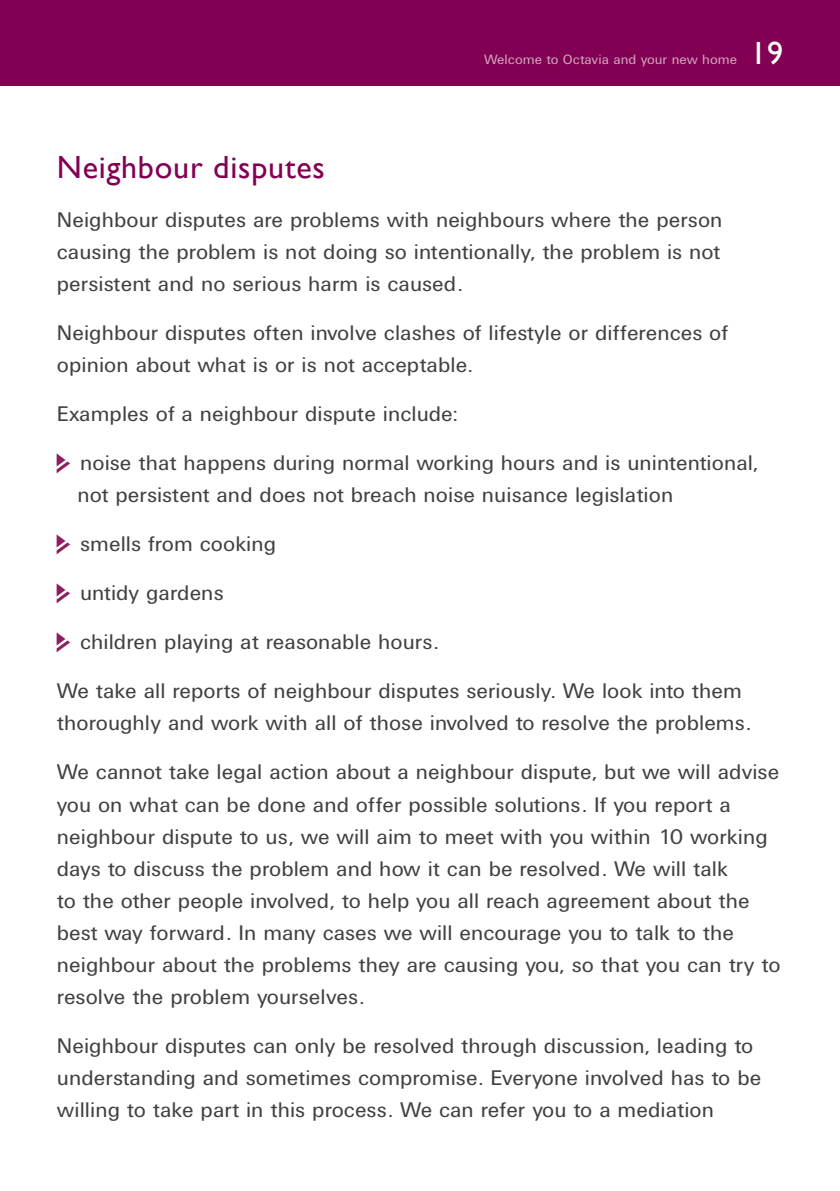
<style>
.page{position:relative;width:840px;height:1191px;background:#fff}
.page>*{position:absolute;margin:0;border:0;box-sizing:border-box;transform-origin:0 0}
.t1{font:32px "Gill Sans";letter-spacing:.025em;color:#820053}
.t2{font:32px "Gill Sans";color:#fff}
.t3{font:22px/32px "Univers DTC";letter-spacing:.005em;color:#414042}
.t4{font:14px "Univers DTC";letter-spacing:.005em;color:#cfa6be}
.s1{font-family:"Pointers";color:#8c1d60}
</style>
<div class="page">
<div style="left:0;top:0;width:839px;height:85px;background:#820053"></div>
<p class="t4" style="left:484px;top:52px;width:254px">Welcome to Octavia and your new home</p>
<h1 class="t2" style="left:750px;top:35px;width:34px">19</h1>
<h1 class="t1" style="left:57px;top:148px;width:269px">Neighbour disputes</h1>
<p class="t3" style="left:57px;top:203px;width:666px;text-align:justify">Neighbour disputes are problems with neighbours where the person causing the problem is not doing so intentionally, the problem is not persistent and no serious harm is caused.</p>
<p class="t3" style="left:57px;top:317px;width:672px">Neighbour disputes often involve clashes of lifestyle or differences of opinion about what is or is not acceptable.</p>
<p class="t3" style="left:57px;top:398px;width:402px">Examples of a neighbour dispute include:</p>
<p class="t3" style="left:77px;top:447px;width:681px;text-indent:-21px"><span class="s1">j</span> noise that happens during normal working hours and is unintentional, not persistent and does not breach noise nuisance legislation</p>
<p class="t3" style="left:57px;top:528px;width:220px"><span class="s1">j</span> smells from cooking</p>
<p class="t3" style="left:57px;top:577px;width:168px"><span class="s1">j</span> untidy gardens</p>
<p class="t3" style="left:57px;top:626px;width:383px"><span class="s1">j</span> children playing at reasonable hours.</p>
<p class="t3" style="left:57px;top:675px;width:695px">We take all reports of neighbour disputes seriously. We look into them thoroughly and work with all of those involved to resolve the problems.</p>
<p class="t3" style="left:57px;top:756px;width:724px">We cannot take legal action about a neighbour dispute, but we will advise you on what can be done and offer possible solutions. If you report a neighbour dispute to us, we will aim to meet with you within 10 working days to discuss the problem and how it can be resolved. We will talk<br>to the other people involved, to help you all reach agreement about the best way forward. In many cases we will encourage you to talk to the neighbour about the problems they are causing you, so that you can try to resolve the problem yourselves.</p>
<p class="t3" style="left:57px;top:1029px;width:705px">Neighbour disputes can only be resolved through discussion, leading to understanding and sometimes compromise. Everyone involved has to be willing to take part in this process. We can refer you to a mediation</p>
</div>
